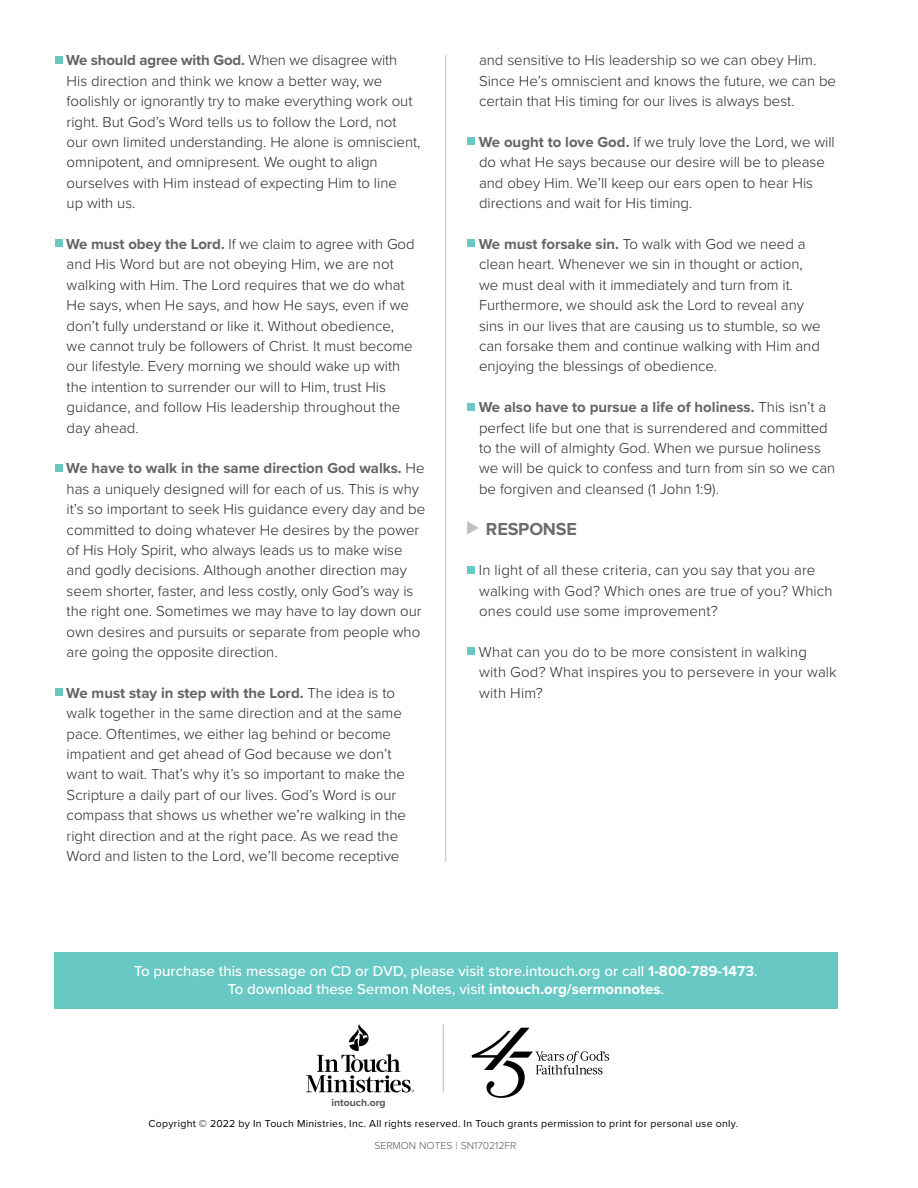
<style>
.page{position:relative;width:918px;height:1188px;background:#fff}
.page>*{position:absolute;margin:0;border:0;box-sizing:border-box;transform-origin:0 0}
.t1{font:700 18px "Proxima Nova";letter-spacing:-.01em;color:#6b6c6f}
.t2{font:300 15px/20.4px "Proxima Nova";color:#292829}
.t3{font:500 15px/18px "Proxima Nova";color:#fff;text-align:center}
.t4{font:10.5px "Proxima Nova";letter-spacing:.025em;color:#000}
.t5{font:300 10.5px "Proxima Nova";color:#58595b}
.t6{font:700 10.5px "Proxima Nova";color:#58595b}
.s1{font-weight:700;color:#636466}
.s2{font-weight:700}
</style>
<div class="page">
<div style="left:54px;top:953px;width:783px;height:56px;background:#68c8c4"></div>
<div style="left:55px;top:56px;width:7px;height:8px;background:#68c8c4"></div>
<div style="left:55px;top:239px;width:7px;height:8px;background:#68c8c4"></div>
<div style="left:55px;top:464px;width:7px;height:8px;background:#68c8c4"></div>
<div style="left:55px;top:688px;width:7px;height:8px;background:#68c8c4"></div>
<div style="left:467px;top:137px;width:8px;height:8px;background:#68c8c4"></div>
<div style="left:467px;top:239px;width:8px;height:8px;background:#68c8c4"></div>
<div style="left:467px;top:403px;width:8px;height:8px;background:#68c8c4"></div>
<svg style="left:467px;top:521px;width:12px;height:14px"></svg>
<div style="left:467px;top:566px;width:8px;height:8px;background:#68c8c4"></div>
<div style="left:467px;top:647px;width:8px;height:8px;background:#68c8c4"></div>
<hr style="left:445px;top:55px;width:1px;height:807px;background:#bec0c2">
<svg style="left:306px;top:1024px;width:108px;height:68px"></svg>
<hr style="left:443px;top:1024px;width:1px;height:68px;background:#bec0c2">
<svg style="left:472px;top:1028px;width:137px;height:70px"></svg>
<p class="t2" style="left:66px;top:49px;width:356px"><span class="s1">We should agree with God.</span> When we disagree with His direction and think we know a better way, we foolishly or ignorantly try to make everything work out right. But God’s Word tells us to follow the Lord, not our own limited understanding. He alone is omniscient, omnipotent, and omnipresent. We ought to align ourselves with Him instead of expecting Him to line<br>up with us.</p>
<p class="t2" style="left:66px;top:233px;width:350px"><span class="s1">We must obey the Lord.</span> If we claim to agree with God and His Word but are not obeying Him, we are not walking with Him. The Lord requires that we do what He says, when He says, and how He says, even if we don’t fully understand or like it. Without obedience, we cannot truly be followers of Christ. It must become our lifestyle. Every morning we should wake up with the intention to surrender our will to Him, trust His guidance, and follow His leadership throughout the day ahead.</p>
<p class="t2" style="left:66px;top:457px;width:360px"><span class="s1">We have to walk in the same direction God walks.</span> He has a uniquely designed will for each of us. This is why it’s so important to seek His guidance every day and be committed to doing whatever He desires by the power of His Holy Spirit, who always leads us to make wise and godly decisions. Although another direction may seem shorter, faster, and less costly, only God’s way is the right one. Sometimes we may have to lay down our own desires and pursuits or separate from people who are going the opposite direction.</p>
<p class="t2" style="left:66px;top:682px;width:341px"><span class="s1">We must stay in step with the Lord.</span> The idea is to walk together in the same direction and at the same pace. Oftentimes, we either lag behind or become impatient and get ahead of God because we don’t want to wait. That’s why it’s so important to make the Scripture a daily part of our lives. God’s Word is our compass that shows us whether we’re walking in the right direction and at the right pace. As we read the Word and listen to the Lord, we’ll become receptive</p>
<p class="t2" style="left:479px;top:49px;width:359px">and sensitive to His leadership so we can obey Him.<br>Since He’s omniscient and knows the future, we can be certain that His timing for our lives is always best.</p>
<p class="t2" style="left:479px;top:131px;width:358px"><span class="s1">We ought to love God.</span> If we truly love the Lord, we will do what He says because our desire will be to please and obey Him. We’ll keep our ears open to hear His directions and wait for His timing.</p>
<p class="t2" style="left:479px;top:233px;width:343px"><span class="s1">We must forsake sin.</span> To walk with God we need a clean heart. Whenever we sin in thought or action, we must deal with it immediately and turn from it.<br>Furthermore, we should ask the Lord to reveal any sins in our lives that are causing us to stumble, so we can forsake them and continue walking with Him and enjoying the blessings of obedience.</p>
<p class="t2" style="left:479px;top:396px;width:358px"><span class="s1">We also have to pursue a life of holiness.</span> This isn’t a perfect life but one that is surrendered and committed to the will of almighty God. When we pursue holiness we will be quick to confess and turn from sin so we can be forgiven and cleansed (1 John 1:9).</p>
<p class="t1" style="left:486px;top:515px;width:93px">RESPONSE</p>
<p class="t2" style="left:479px;top:559px;width:355px">In light of all these criteria, can you say that you are walking with God? Which ones are true of you? Which ones could use some improvement?</p>
<p class="t2" style="left:479px;top:641px;width:359px">What can you do to be more consistent in walking with God? What inspires you to persevere in your walk with Him?</p>
<p class="t3" style="left:134px;top:962px;width:625px">To purchase this message on CD or DVD, please visit store.intouch.org or call <span class="s2">1-800-789-1473</span>.<br>To download these Sermon Notes, visit <span class="s2">intouch.org/sermonnotes</span>.</p>
<p class="t6" style="left:331px;top:1095px;width:56px">intouch.org</p>
<p class="t4" style="left:149px;top:1115px;width:591px">Copyright © 2022 by In Touch Ministries, Inc. All rights reserved. In Touch grants permission to print for personal use only.</p>
<p class="t5" style="left:374px;top:1138px;width:144px">SERMON NOTES | SN170212FR</p>
</div>
